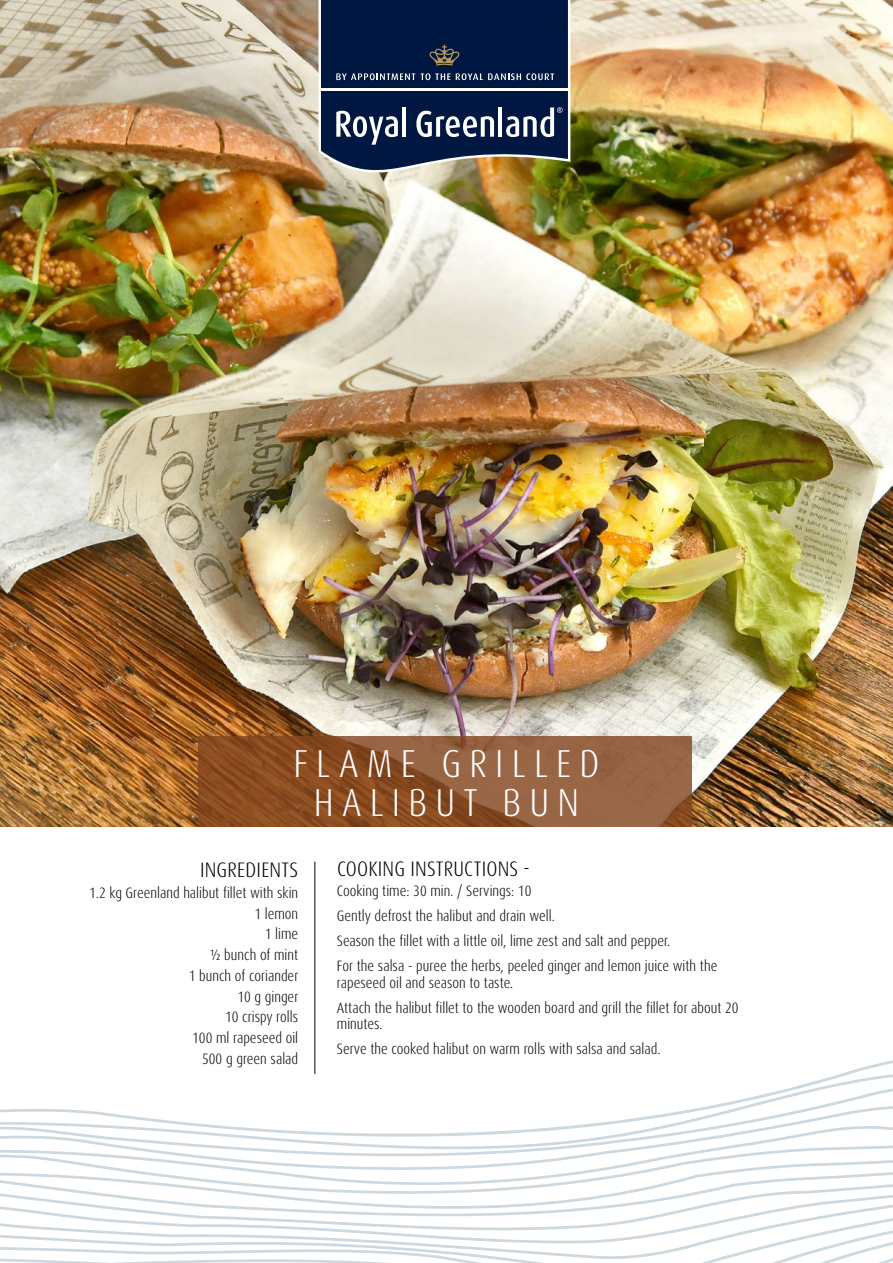
<style>
.page{position:relative;width:893px;height:1263px;background:#fff}
.page>*{position:absolute;margin:0;border:0;box-sizing:border-box;transform-origin:0 0}
.t1{font:300 condensed 39px/39px "Dax Pro";letter-spacing:.21em;color:#fff;text-align:center}
.t2{font:300 condensed 21px "Dax Pro";letter-spacing:.01em;color:#000}
.t3{font:300 condensed 15px/16.5px "Dax Pro";color:#000}
</style>
<div class="page">
<img style="left:0;top:0;width:893px;height:827px">
<svg style="left:198px;top:736px;width:494px;height:91px;background:#8f5732"></svg>
<svg style="left:314px;top:1072px;width:579px;height:14px"></svg>
<svg style="left:715px;top:1086px;width:178px;height:19px"></svg>
<svg style="left:0;top:1105px;width:893px;height:21px"></svg>
<svg style="left:0;top:1126px;width:893px;height:18px"></svg>
<svg style="left:0;top:1144px;width:893px;height:13px"></svg>
<svg style="left:0;top:1157px;width:893px;height:12px"></svg>
<svg style="left:0;top:1169px;width:893px;height:11px"></svg>
<svg style="left:0;top:1180px;width:893px;height:10px"></svg>
<svg style="left:0;top:1190px;width:893px;height:8px"></svg>
<svg style="left:0;top:1198px;width:893px;height:12px"></svg>
<svg style="left:9px;top:1210px;width:884px;height:11px"></svg>
<svg style="left:0;top:1221px;width:893px;height:42px"></svg>
<img style="left:321px;top:173px;width:247px;height:17px">
<svg style="left:318px;top:0;width:252px;height:173px;background:#283a58"></svg>
<svg style="left:273px;top:0;width:25px;height:1px"></svg>
<svg style="left:593px;top:0;width:25px;height:1px"></svg>
<hr style="left:315px;top:861px;width:1px;height:213px;background:#000">
<p class="t1" style="left:293px;top:744px;width:308px">FLAME GRILLED<br>HALIBUT BUN</p>
<p class="t2" style="left:200px;top:856px;width:100px">INGREDIENTS</p>
<p class="t3" style="left:89px;top:884px;width:211px">1.2 kg Greenland halibut fillet with skin</p>
<p class="t3" style="left:254px;top:905px;width:45px">1 lemon</p>
<p class="t3" style="left:265px;top:926px;width:35px">1 lime</p>
<p class="t3" style="left:210px;top:947px;width:90px">½ bunch of mint</p>
<p class="t3" style="left:189px;top:967px;width:111px">1 bunch of coriander</p>
<p class="t3" style="left:237px;top:988px;width:63px">10 g ginger</p>
<p class="t3" style="left:225px;top:1009px;width:75px">10 crispy rolls</p>
<p class="t3" style="left:192px;top:1030px;width:108px">100 ml rapeseed oil</p>
<p class="t3" style="left:202px;top:1050px;width:98px">500 g green salad</p>
<p class="t2" style="left:337px;top:855px;width:194px">COOKING INSTRUCTIONS -</p>
<p class="t3" style="left:337px;top:883px;width:196px">Cooking time: 30 min. / Servings: 10</p>
<p class="t3" style="left:337px;top:908px;width:219px">Gently defrost the halibut and drain well.</p>
<p class="t3" style="left:337px;top:933px;width:335px">Season the fillet with a little oil, lime zest and salt and pepper.</p>
<p class="t3" style="left:337px;top:958px;width:382px">For the salsa - puree the herbs, peeled ginger and lemon juice with the rapeseed oil and season to taste.</p>
<p class="t3" style="left:337px;top:999px;width:403px">Attach the halibut fillet to the wooden board and grill the fillet for about 20 minutes.</p>
<p class="t3" style="left:337px;top:1041px;width:325px">Serve the cooked halibut on warm rolls with salsa and salad.</p>
</div>
